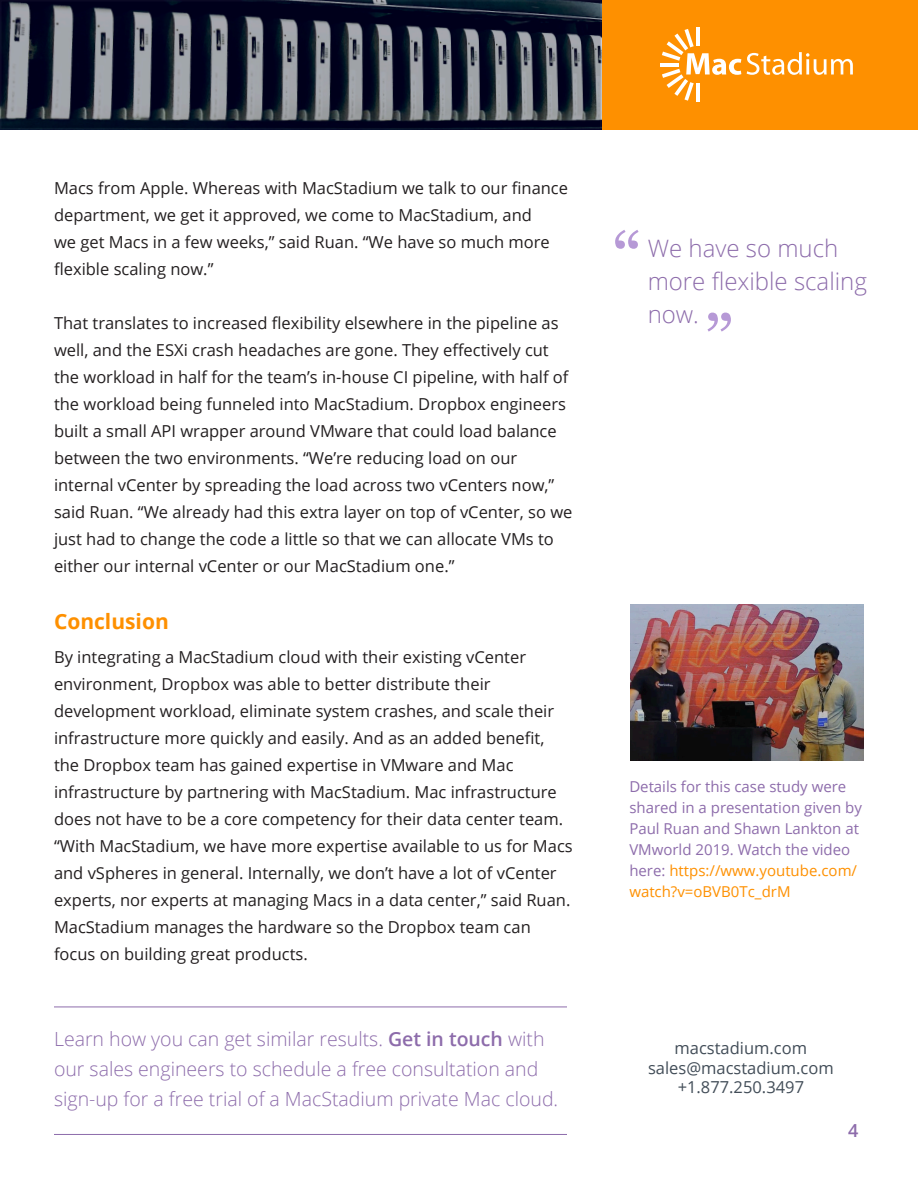
<style>
.page{position:relative;width:918px;height:1188px;background:#fff}
.page>*{position:absolute;margin:0;border:0;box-sizing:border-box;transform-origin:0 0}
.t1{font:72px "Georgia";color:#b699d6}
.t2{font:300 24px/33px "Open Sans";color:#8d6cab}
.t3{font:700 21px "Open Sans";color:#fe9000}
.t4{font:300 19.5px/30px "Open Sans";color:#8d6cab}
.t5{font:600 18px "Open Sans";color:#8d6cab}
.t6{font:16.5px/27px "Open Sans";color:#231f20}
.t7{font:16.5px/19.8px "Open Sans";color:#424d58;text-align:center}
.t8{font:15px/21px "Open Sans";color:#8d6cab}
.s1{font-weight:600}
.s2{color:#fe9000}
</style>
<div class="page">
<div style="left:602px;top:0;width:316px;height:130px;background:#fe9000"></div>
<hr style="left:696px;top:84px;width:4px;height:18px;background:#fff">
<hr style="left:696px;top:28px;width:4px;height:18px;background:#fff">
<hr style="left:661px;top:63px;width:18px;height:4px;background:#fff">
<svg style="left:662px;top:29px;width:79px;height:72px"></svg>
<svg style="left:747px;top:52px;width:106px;height:23px"></svg>
<svg style="left:3px;top:3px;width:596px;height:124px"></svg>
<div style="left:0;top:0;width:602px;height:130px;border:2px solid #231f20"></div>
<hr style="left:54px;top:1007px;width:513px;height:1px;background:#8d6cab">
<hr style="left:54px;top:1134px;width:513px;height:1px;background:#8d6cab">
<img style="left:631px;top:605px;width:232px;height:156px">
<p class="t6" style="left:54px;top:174px;width:516px">Macs from Apple. Whereas with MacStadium we talk to our finance department, we get it approved, we come to MacStadium, and<br>we get Macs in a few weeks,” said Ruan. “We have so much more flexible scaling now.”</p>
<p class="t6" style="left:54px;top:309px;width:520px">That translates to increased flexibility elsewhere in the pipeline as well, and the ESXi crash headaches are gone. They effectively cut the workload in half for the team’s in-house CI pipeline, with half of the workload being funneled into MacStadium. Dropbox engineers built a small API wrapper around VMware that could load balance between the two environments. “We’re reducing load on our internal vCenter by spreading the load across two vCenters now,” said Ruan. “We already had this extra layer on top of vCenter, so we just had to change the code a little so that we can allocate VMs to either our internal vCenter or our MacStadium one.”</p>
<p class="t3" style="left:54px;top:607px;width:116px">Conclusion</p>
<p class="t6" style="left:54px;top:643px;width:520px">By integrating a MacStadium cloud with their existing vCenter environment, Dropbox was able to better distribute their development workload, eliminate system crashes, and scale their infrastructure more quickly and easily. And as an added benefit, the Dropbox team has gained expertise in VMware and Mac infrastructure by partnering with MacStadium. Mac infrastructure does not have to be a core competency for their data center team. “With MacStadium, we have more expertise available to us for Macs and vSpheres in general. Internally, we don’t have a lot of vCenter experts, nor experts at managing Macs in a data center,” said Ruan.<br>MacStadium manages the hardware so the Dropbox team can focus on building great products.</p>
<p class="t4" style="left:54px;top:1023px;width:506px">Learn how you can get similar results. <span class="s1">Get in touch</span> with our sales engineers to schedule a free consultation and sign-up for a free trial of a MacStadium private Mac cloud.</p>
<p class="t1" style="left:612px;top:206px;width:31px">“</p>
<p class="t2" style="left:648px;top:232px;width:221px">We have so much more flexible scaling now.</p>
<p class="t1" style="left:704px;top:289px;width:31px">”</p>
<p class="t8" style="left:629px;top:776px;width:234px">Details for this case study were shared in a presentation given by<br>Paul Ruan and Shawn Lankton at<br>VMworld 2019. Watch the video here: <span class="s2">https://www.youtube.com/ watch?v=oBVB0Tc_drM</span></p>
<p class="t7" style="left:675px;top:1037px;width:134px">macstadium.com</p>
<p class="t7" style="left:648px;top:1057px;width:187px">sales@macstadium.com +1.877.250.3497</p>
<p class="t5" style="left:848px;top:1119px;width:12px">4</p>
</div>
